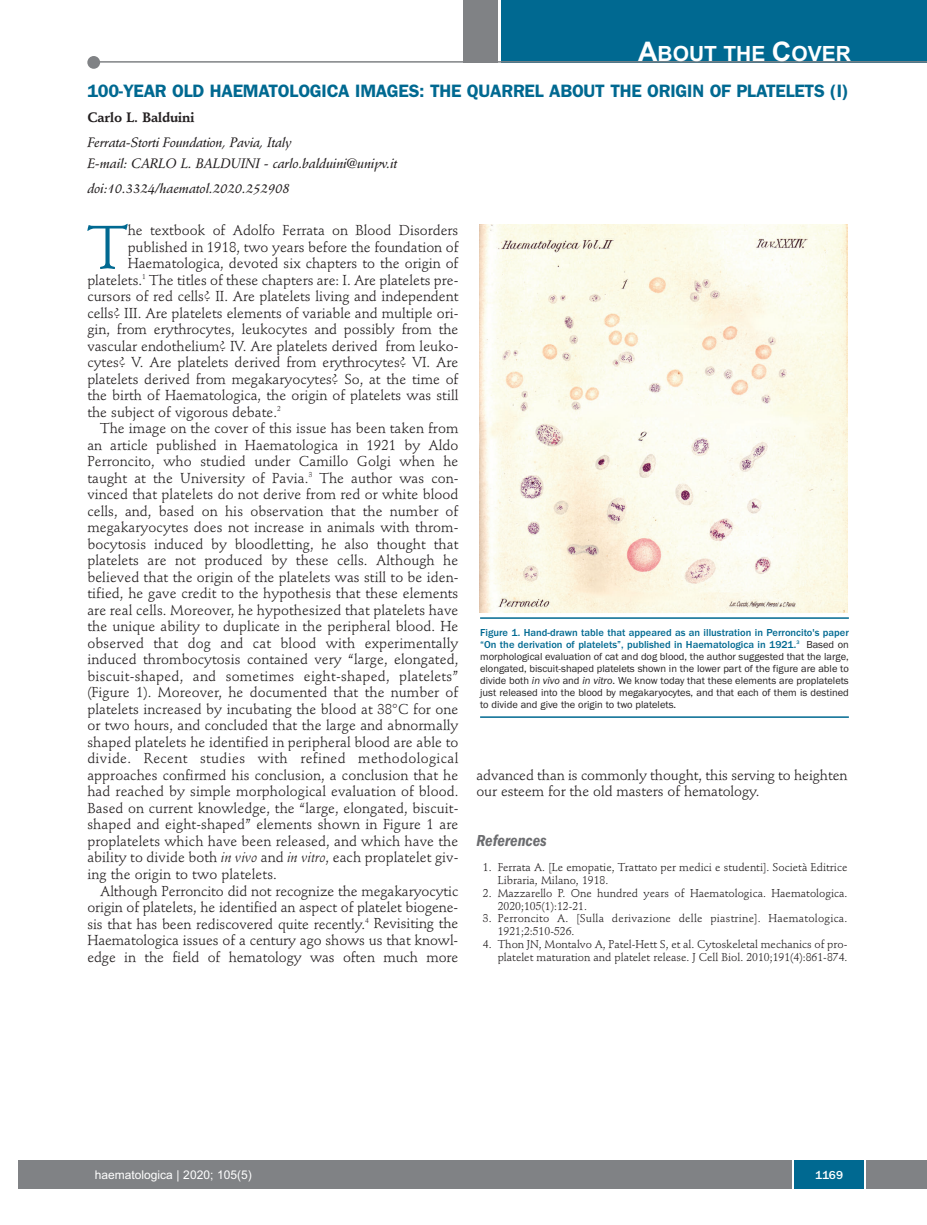
<style>
.page{position:relative;width:927px;height:1225px;background:#fff}
.page>*{position:absolute;margin:0;border:0;box-sizing:border-box;transform-origin:0 0}
.t1{font:60.45px "Stempel Schneidler";color:#006991}
.t2{font:700 21px "Arial";color:#fff}
.t3{font:600 18px "Franklin Gothic";letter-spacing:-.015em;color:#006991}
.t4{font:italic 600 condensed 16.5px "Franklin Gothic";color:#6c6d70}
.t5{font:14.25px/16.5px "Stempel Schneidler";letter-spacing:.005em;color:#231f20}
.t6{font:14.25px "Stempel Schneidler";letter-spacing:.025em;color:#231f20}
.t7{font:italic 13.5px/20.7px "Stempel Schneidler Med";letter-spacing:-.005em;color:#231f20}
.t8{font:700 13.5px "Stempel Schneidler";letter-spacing:-.005em;color:#231f20}
.t9{font:12px "Arial";color:#fff}
.t10{font:500 12px "Franklin Gothic";color:#fff}
.t11{font:11.25px/12.8px "Stempel Schneidler";color:#231f20}
.t12{font:11.25px/12.8px "Stempel Schneidler";letter-spacing:.02em;color:#231f20}
.t13{font:10.5px/12px "Franklin Gothic";color:#231f20;text-align:justify}
.s1{font-size:27px}
.s2{font-style:italic}
.s3{font-weight:500;color:#006991}
</style>
<div class="page">
<div style="left:18px;top:1160px;width:909px;height:28px;background:#808285"></div>
<div style="left:501px;top:0;width:426px;height:62px;background:#006991"></div>
<div style="left:463px;top:0;width:34px;height:62px;background:#808285"></div>
<div style="left:87px;top:56px;width:13px;height:13px;background:#808285;border-radius:50%"></div>
<hr style="left:95px;top:61px;width:832px;height:2px;background:#808285">
<div style="left:794px;top:1160px;width:70px;height:28px;background:#006991"></div>
<hr style="left:792px;top:1160px;width:2px;height:28px;background:#fff">
<hr style="left:864px;top:1160px;width:2px;height:28px;background:#fff">
<img style="left:479px;top:224px;width:368px;height:388px">
<hr style="left:480px;top:617px;width:369px;height:2px;background:#006991">
<hr style="left:480px;top:716px;width:369px;height:2px;background:#006991">
<h2 class="t2" style="left:638px;top:42px;width:214px"><span class="s1">A</span>BOUT THE <span class="s1">C</span>OVER</h2>
<p class="t3" style="left:87px;top:85px;width:763px">100-YEAR OLD HAEMATOLOGICA IMAGES: THE QUARREL ABOUT THE ORIGIN OF PLATELETS (I)</p>
<p class="t8" style="left:87px;top:112px;width:109px">Carlo L. Balduini</p>
<p class="t7" style="left:87px;top:134px;width:311px">Ferrata-Storti Foundation, Pavia, Italy<br>E-mail: CARLO L. BALDUINI - carlo.balduini@unipv.it</p>
<p class="t7" style="left:87px;top:179px;width:204px">doi:10.3324/haematol.2020.252908</p>
<h1 class="t1" style="left:87px;top:222px;width:42px">T</h1>
<p class="t5" style="left:128px;top:223px;width:332px">he textbook of Adolfo Ferrata on Blood Disorders</p>
<p class="t5" style="left:128px;top:240px;width:332px">published in 1918, two years before the foundation of</p>
<p class="t5" style="left:128px;top:256px;width:332px">Haematologica, devoted six chapters to the origin of</p>
<p class="t5" style="left:87px;top:273px;width:373px">platelets.<sup>1</sup> The titles of these chapters are: I. Are platelets pre-</p>
<p class="t5" style="left:87px;top:289px;width:373px">cursors of red cells? II. Are platelets living and independent</p>
<p class="t5" style="left:87px;top:306px;width:373px">cells? III. Are platelets elements of variable and multiple ori-</p>
<p class="t5" style="left:87px;top:322px;width:373px">gin, from erythrocytes, leukocytes and possibly from the</p>
<p class="t5" style="left:87px;top:339px;width:373px">vascular endothelium? IV. Are platelets derived from leuko-</p>
<p class="t5" style="left:87px;top:355px;width:373px">cytes? V. Are platelets derived from erythrocytes? VI. Are</p>
<p class="t5" style="left:87px;top:372px;width:372px">platelets derived from megakaryocytes? So, at the time of</p>
<p class="t5" style="left:87px;top:388px;width:372px">the birth of Haematologica, the origin of platelets was still</p>
<p class="t5" style="left:87px;top:405px;width:195px">the subject of vigorous debate.<sup>2</sup></p>
<p class="t5" style="left:100px;top:421px;width:360px">The image on the cover of this issue has been taken from</p>
<p class="t5" style="left:87px;top:438px;width:372px">an article published in Haematologica in 1921 by Aldo</p>
<p class="t5" style="left:87px;top:454px;width:373px">Perroncito, who studied under Camillo Golgi when he</p>
<p class="t5" style="left:87px;top:471px;width:373px">taught at the University of Pavia.<sup>3</sup> The author was con-</p>
<p class="t5" style="left:87px;top:487px;width:372px">vinced that platelets do not derive from red or white blood</p>
<p class="t5" style="left:87px;top:504px;width:373px">cells, and, based on his observation that the number of</p>
<p class="t5" style="left:87px;top:520px;width:373px">megakaryocytes does not increase in animals with throm-</p>
<p class="t5" style="left:87px;top:537px;width:373px">bocytosis induced by bloodletting, he also thought that</p>
<p class="t5" style="left:87px;top:553px;width:373px">platelets are not produced by these cells. Although he</p>
<p class="t5" style="left:87px;top:570px;width:373px">believed that the origin of the platelets was still to be iden-</p>
<p class="t5" style="left:87px;top:586px;width:373px">tified, he gave credit to the hypothesis that these elements</p>
<p class="t5" style="left:87px;top:603px;width:372px">are real cells. Moreover, he hypothesized that platelets have</p>
<p class="t5" style="left:87px;top:619px;width:373px">the unique ability to duplicate in the peripheral blood. He</p>
<p class="t5" style="left:87px;top:636px;width:373px">observed that dog and cat blood with experimentally</p>
<p class="t5" style="left:87px;top:652px;width:373px">induced thrombocytosis contained very “large, elongated,</p>
<p class="t5" style="left:87px;top:669px;width:373px">biscuit-shaped, and sometimes eight-shaped, platelets”</p>
<p class="t5" style="left:87px;top:685px;width:372px">(Figure 1). Moreover, he documented that the number of</p>
<p class="t5" style="left:87px;top:702px;width:372px">platelets increased by incubating the blood at 38°C for one</p>
<p class="t5" style="left:87px;top:718px;width:373px">or two hours, and concluded that the large and abnormally</p>
<p class="t5" style="left:87px;top:735px;width:373px">shaped platelets he identified in peripheral blood are able to</p>
<p class="t6" style="left:87px;top:752px;width:373px">divide. Recent studies with refined methodological</p>
<p class="t5" style="left:87px;top:768px;width:372px">approaches confirmed his conclusion, a conclusion that he</p>
<p class="t5" style="left:87px;top:784px;width:373px">had reached by simple morphological evaluation of blood.</p>
<p class="t5" style="left:87px;top:801px;width:373px">Based on current knowledge, the “large, elongated, biscuit-</p>
<p class="t5" style="left:87px;top:817px;width:373px">shaped and eight-shaped” elements shown in Figure 1 are</p>
<p class="t5" style="left:87px;top:834px;width:372px">proplatelets which have been released, and which have the</p>
<p class="t5" style="left:87px;top:850px;width:373px">ability to divide both <span class="s2">in vivo</span> and <span class="s2">in vitro</span>, each proplatelet giv-</p>
<p class="t5" style="left:87px;top:867px;width:191px">ing the origin to two platelets.</p>
<p class="t5" style="left:100px;top:883px;width:360px">Although Perroncito did not recognize the megakaryocytic</p>
<p class="t5" style="left:87px;top:900px;width:372px">origin of platelets, he identified an aspect of platelet biogene-</p>
<p class="t5" style="left:87px;top:916px;width:373px">sis that has been rediscovered quite recently.<sup>4</sup> Revisiting the</p>
<p class="t5" style="left:87px;top:933px;width:372px">Haematologica issues of a century ago shows us that knowl-</p>
<p class="t5" style="left:87px;top:949px;width:372px">edge in the field of hematology was often much more</p>
<p class="t13" style="left:480px;top:626px;width:370px"><span class="s3">Figure 1. Hand-drawn table that appeared as an illustration in Perroncito's paper “On the derivation of platelets”, published in Haematologica in 1921.</span><sup>3</sup> Based on morphological evaluation of cat and dog blood, the author suggested that the large, elongated, biscuit-shaped platelets shown in the lower part of the figure are able to divide both <span class="s2">in vivo</span> and <span class="s2">in vitro</span>. We know today that these elements are proplatelets just released into the blood by megakaryocytes, and that each of them is destined to divide and give the origin to two platelets.</p>
<p class="t5" style="left:476px;top:768px;width:373px">advanced than is commonly thought, this serving to heighten our esteem for the old masters of hematology.</p>
<p class="t4" style="left:476px;top:834px;width:72px">References</p>
<p class="t11" style="left:498px;top:862px;width:351px;text-indent:-15px">1. Ferrata A. [Le emopatie, Trattato per medici e studenti]. Società Editrice<br>Libraria, Milano, 1918.</p>
<p class="t11" style="left:498px;top:888px;width:351px;text-indent:-15px">2. Mazzarello P. One hundred years of Haematologica. Haematologica.<br>2020;105(1):12-21.</p>
<p class="t12" style="left:498px;top:913px;width:351px;text-indent:-15px">3. Perroncito A. [Sulla derivazione delle piastrine]. Haematologica.<br>1921;2:510-526.</p>
<p class="t11" style="left:483px;top:938px;width:366px;text-align:right">4. Thon JN, Montalvo A, Patel-Hett S, et al. Cytoskeletal mechanics of pro&shy;platelet maturation and platelet release. J Cell Biol. 2010;191(4):861-874.</p>
<p class="t9" style="left:95px;top:1167px;width:158px">haematologica | 2020; 105(5)</p>
<p class="t10" style="left:815px;top:1167px;width:29px">1169</p>
</div>
